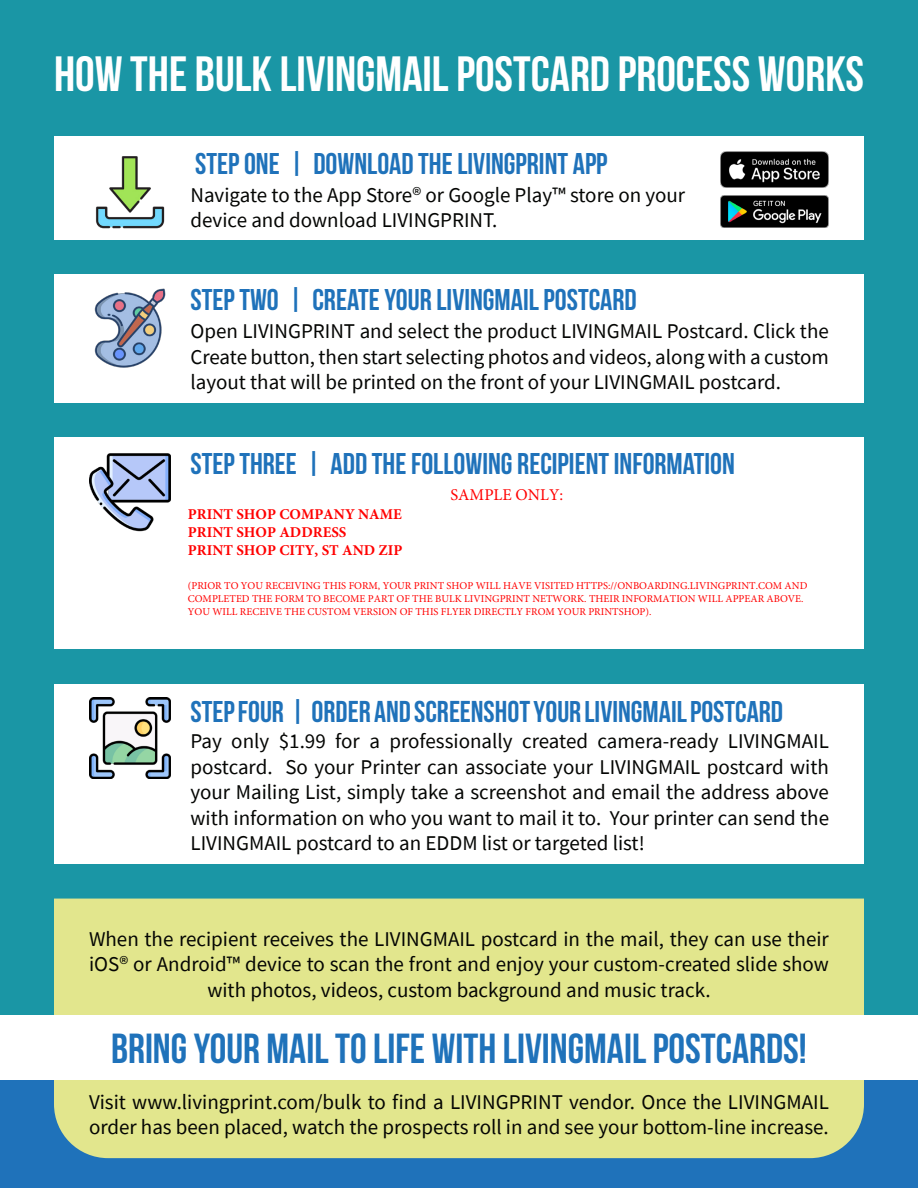
<style>
.page{position:relative;width:918px;height:1188px;background:#fff}
.page>*{position:absolute;margin:0;border:0;box-sizing:border-box;transform-origin:0 0}
.t1{font:49.5px "Bebas Neue";color:#fff}
.t2{font:42px "Bebas Neue";color:#1f72ba}
.t3{font:30px "Bebas Neue";color:#1f72ba}
.t4{font:21px/25.5px "Source Sans Pro";color:#040503;text-align:justify}
.t5{font:16.5px "Minion Pro";color:#f00}
.t6{font:700 15px/18px "Minion Pro";color:#f00}
.t7{font:10.5px/12.6px "Minion Pro";color:#f00}
.s1{font-style:inherit}
</style>
<div class="page">
<div style="left:0;top:0;width:918px;height:1047px;background:#1a96a5"></div>
<div style="left:0;top:1047px;width:918px;height:141px;background:#1f72ba"></div>
<div style="left:54px;top:899px;width:810px;height:259px;background:#e2e68d"></div>
<div style="left:54px;top:684px;width:810px;height:180px;background:#fff"></div>
<img style="left:89px;top:698px;width:81px;height:81px">
<div style="left:54px;top:438px;width:810px;height:211px;background:#fff"></div>
<img style="left:89px;top:453px;width:81px;height:79px">
<div style="left:54px;top:274px;width:810px;height:129px;background:#fff"></div>
<img style="left:94px;top:288px;width:72px;height:80px">
<div style="left:54px;top:136px;width:810px;height:103px;background:#fff"></div>
<img style="left:95px;top:156px;width:70px;height:73px">
<img style="left:721px;top:151px;width:108px;height:36px">
<img style="left:721px;top:195px;width:108px;height:32px">
<div style="left:0;top:1015px;width:918px;height:65px;background:#fff"></div>
<p class="t1" style="left:54px;top:47px;width:812px">HOW THE BULK LIVINGMAIL POSTCARD PROCESS WORKS</p>
<p class="t3" style="left:195px;top:147px;width:414px">STEP ONE | DOWNLOAD THE LIVINGPRINT APP</p>
<p class="t4" style="left:190px;top:182px;width:496px">Navigate to the App Store® or Google Play™ store on your device and download LIVINGPRINT.</p>
<p class="t3" style="left:190px;top:283px;width:448px">STEP TWO | CREATE YOUR LIVINGMAIL POSTCARD</p>
<p class="t4" style="left:190px;top:319px;width:640px">Open LIVINGPRINT and select the product LIVINGMAIL Postcard. Click the Create button, then start selecting photos and videos, along with a custom layout that will be printed on the front of your LIVINGMAIL postcard.</p>
<p class="t3" style="left:190px;top:447px;width:546px">STEP THREE | ADD THE FOLLOWING RECIPIENT INFORMATION</p>
<p class="t5" style="left:450px;top:484px;width:114px">SAMPLE ONLY:</p>
<p class="t6" style="left:188px;top:505px;width:216px">PRINT SHOP COMPANY NAME<br>PRINT SHOP ADDRESS<br>PRINT SHOP CITY, ST AND ZIP</p>
<p class="t7" style="left:188px;top:580px;width:621px">(PRIOR TO YOU RECEIVING THIS FORM, YOUR PRINT SHOP WILL HAVE VISITED HTTPS://ONBOARDING.LIVINGPRINT.COM AND<br>COMPLETED THE FORM TO BECOME PART OF THE BULK LIVINGPRINT NETWORK. THEIR INFORMATION WILL APPEAR ABOVE.<br>YOU WILL RECEIVE THE CUSTOM VERSION OF THIS FLYER DIRECTLY FROM YOUR PRINTSHOP).</p>
<p class="t3" style="left:190px;top:696px;width:594px">STEP FOUR | <span class="s1">ORDER AND SCREENSHOT</span> YOUR LIVINGMAIL POSTCARD</p>
<p class="t4" style="left:190px;top:728px;width:640px">Pay only $1.99 for a professionally created camera-ready LIVINGMAIL postcard. So your Printer can associate your LIVINGMAIL postcard with your Mailing List, simply take a screenshot and email the address above with information on who you want to mail it to. Your printer can send the LIVINGMAIL postcard to an EDDM list or targeted list!</p>
<p class="t4" style="left:89px;top:926px;width:741px;text-align:center">When the recipient receives the LIVINGMAIL postcard in the mail, they can use their iOS® or Android™ device to scan the front and enjoy your custom-created slide show with photos, videos, custom background and music track.</p>
<p class="t2" style="left:111px;top:1025px;width:697px">BRING YOUR MAIL TO LIFE WITH LIVINGMAIL POSTCARDS!</p>
<p class="t4" style="left:89px;top:1089px;width:741px">Visit www.livingprint.com/bulk to find a LIVINGPRINT vendor. Once the LIVINGMAIL order has been placed, watch the prospects roll in and see your bottom-line increase.</p>
</div>
